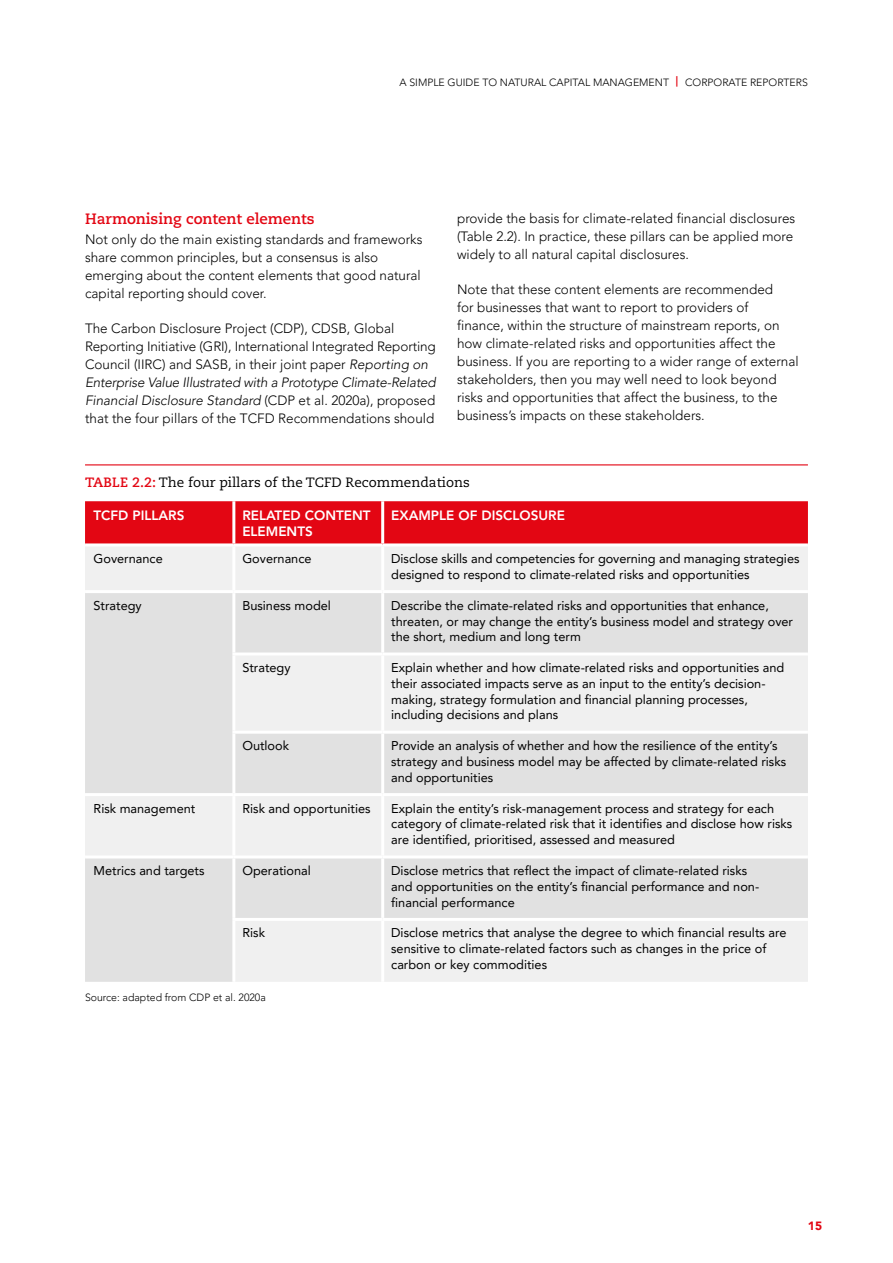
<style>
.page{position:relative;width:893px;height:1263px;background:#fff}
.page>*{position:absolute;margin:0;border:0;box-sizing:border-box;transform-origin:0 0}
.t1{font:700 15px "Caecilia";color:#e30613}
.t2{font:300 13.5px/18px "Avenir LT Pro";color:#000}
.t3{font:800 13.5px/16.5px "Avenir LT Pro";color:#fff}
.t4{font:13.5px "Caecilia";color:#000}
.t5{font:12.75px/15.8px "Avenir LT Pro";color:#000}
.t6{font:900 12px "Avenir LT Pro";color:#e30613}
.t7{font:300 10.5px "Avenir LT Pro";color:#000}
.s1{font-weight:800;color:#e30613}
.s2{font-style:italic}
.s3{font-weight:700;color:#e30613}
</style>
<div class="page">
<hr style="left:85px;top:464px;width:723px;height:1px;background:#e30613">
<div style="left:85px;top:501px;width:723px;height:42px;background:#e30613"></div>
<div style="left:85px;top:547px;width:723px;height:43px;background:#f0f0f0"></div>
<svg style="left:85px;top:593px;width:723px;height:389px;fill:#e1e1e1"></svg>
<hr style="left:232px;top:501px;width:3px;height:42px;background:#fff">
<hr style="left:381px;top:501px;width:3px;height:42px;background:#fff">
<hr style="left:232px;top:546px;width:3px;height:44px;background:#fff">
<hr style="left:381px;top:546px;width:3px;height:44px;background:#fff">
<hr style="left:232px;top:593px;width:3px;height:59px;background:#fff">
<hr style="left:381px;top:593px;width:3px;height:59px;background:#fff">
<hr style="left:232px;top:652px;width:151px;height:3px;background:#fff">
<hr style="left:232px;top:655px;width:3px;height:76px;background:#fff">
<hr style="left:383px;top:652px;width:425px;height:3px;background:#fff">
<hr style="left:381px;top:655px;width:3px;height:76px;background:#fff">
<hr style="left:232px;top:731px;width:151px;height:3px;background:#fff">
<hr style="left:232px;top:734px;width:3px;height:59px;background:#fff">
<hr style="left:383px;top:731px;width:425px;height:3px;background:#fff">
<hr style="left:381px;top:734px;width:3px;height:59px;background:#fff">
<hr style="left:85px;top:793px;width:149px;height:3px;background:#fff">
<hr style="left:234px;top:793px;width:149px;height:3px;background:#fff">
<hr style="left:232px;top:796px;width:3px;height:59px;background:#fff">
<hr style="left:383px;top:793px;width:425px;height:3px;background:#fff">
<hr style="left:381px;top:796px;width:3px;height:59px;background:#fff">
<hr style="left:85px;top:855px;width:149px;height:3px;background:#fff">
<hr style="left:234px;top:855px;width:149px;height:3px;background:#fff">
<hr style="left:232px;top:858px;width:3px;height:60px;background:#fff">
<hr style="left:383px;top:855px;width:425px;height:3px;background:#fff">
<hr style="left:381px;top:858px;width:3px;height:60px;background:#fff">
<hr style="left:232px;top:918px;width:151px;height:3px;background:#fff">
<hr style="left:232px;top:921px;width:3px;height:61px;background:#fff">
<hr style="left:383px;top:918px;width:425px;height:3px;background:#fff">
<hr style="left:381px;top:921px;width:3px;height:61px;background:#fff">
<p class="t7" style="left:399px;top:76px;width:410px">A SIMPLE GUIDE TO NATURAL CAPITAL MANAGEMENT <span class="s1">|</span> CORPORATE REPORTERS</p>
<p class="t1" style="left:85px;top:210px;width:231px">Harmonising content elements</p>
<p class="t2" style="left:85px;top:231px;width:339px">Not only do the main existing standards and frameworks share common principles, but a consensus is also emerging about the content elements that good natural capital reporting should cover.</p>
<p class="t2" style="left:85px;top:320px;width:352px">The Carbon Disclosure Project (CDP), CDSB, Global Reporting Initiative (GRI), International Integrated Reporting Council (IIRC) and SASB, in their joint paper <span class="s2">Reporting on Enterprise Value Illustrated with a Prototype Climate-Related Financial Disclosure Standard</span> (CDP et al. 2020a), proposed that the four pillars of the TCFD Recommendations should</p>
<p class="t2" style="left:457px;top:209px;width:340px">provide the basis for climate-related financial disclosures (Table 2.2). In practice, these pillars can be applied more widely to all natural capital disclosures.</p>
<p class="t2" style="left:457px;top:280px;width:343px">Note that these content elements are recommended<br>for businesses that want to report to providers of<br>finance, within the structure of mainstream reports, on how climate-related risks and opportunities affect the business. If you are reporting to a wider range of external stakeholders, then you may well need to look beyond risks and opportunities that affect the business, to the business’s impacts on these stakeholders.</p>
<p class="t4" style="left:85px;top:474px;width:386px"><span class="s3">TABLE 2.2:</span> The four pillars of the TCFD Recommendations</p>
<p class="t3" style="left:94px;top:507px;width:93px">TCFD PILLARS</p>
<p class="t3" style="left:242px;top:507px;width:130px">RELATED CONTENT<br>ELEMENTS</p>
<p class="t3" style="left:391px;top:507px;width:175px">EXAMPLE OF DISCLOSURE</p>
<p class="t5" style="left:94px;top:551px;width:71px">Governance</p>
<p class="t5" style="left:242px;top:551px;width:71px">Governance</p>
<p class="t5" style="left:391px;top:551px;width:410px">Disclose skills and competencies for governing and managing strategies designed to respond to climate-related risks and opportunities</p>
<p class="t5" style="left:94px;top:597px;width:50px">Strategy</p>
<p class="t5" style="left:242px;top:597px;width:90px">Business model</p>
<p class="t5" style="left:391px;top:597px;width:403px">Describe the climate-related risks and opportunities that enhance, threaten, or may change the entity’s business model and strategy over the short, medium and long term</p>
<p class="t5" style="left:242px;top:660px;width:50px">Strategy</p>
<p class="t5" style="left:391px;top:660px;width:395px">Explain whether and how climate-related risks and opportunities and their associated impacts serve as an input to the entity’s decision&shy;making, strategy formulation and financial planning processes, including decisions and plans</p>
<p class="t5" style="left:242px;top:738px;width:48px">Outlook</p>
<p class="t5" style="left:391px;top:738px;width:396px">Provide an analysis of whether and how the resilience of the entity’s strategy and business model may be affected by climate-related risks and opportunities</p>
<p class="t5" style="left:94px;top:800px;width:103px">Risk management</p>
<p class="t5" style="left:242px;top:800px;width:130px">Risk and opportunities</p>
<p class="t5" style="left:391px;top:800px;width:403px">Explain the entity’s risk-management process and strategy for each category of climate-related risk that it identifies and disclose how risks are identified, prioritised, assessed and measured</p>
<p class="t5" style="left:94px;top:863px;width:113px">Metrics and targets</p>
<p class="t5" style="left:242px;top:863px;width:70px">Operational</p>
<p class="t5" style="left:391px;top:863px;width:370px">Disclose metrics that reflect the impact of climate-related risks and opportunities on the entity’s financial performance and non&shy;financial performance</p>
<p class="t5" style="left:242px;top:925px;width:24px">Risk</p>
<p class="t5" style="left:391px;top:925px;width:397px">Disclose metrics that analyse the degree to which financial results are sensitive to climate-related factors such as changes in the price of carbon or key commodities</p>
<p class="t7" style="left:85px;top:991px;width:182px">Source: adapted from CDP et al. 2020a</p>
<p class="t6" style="left:808px;top:1218px;width:16px">15</p>
</div>
